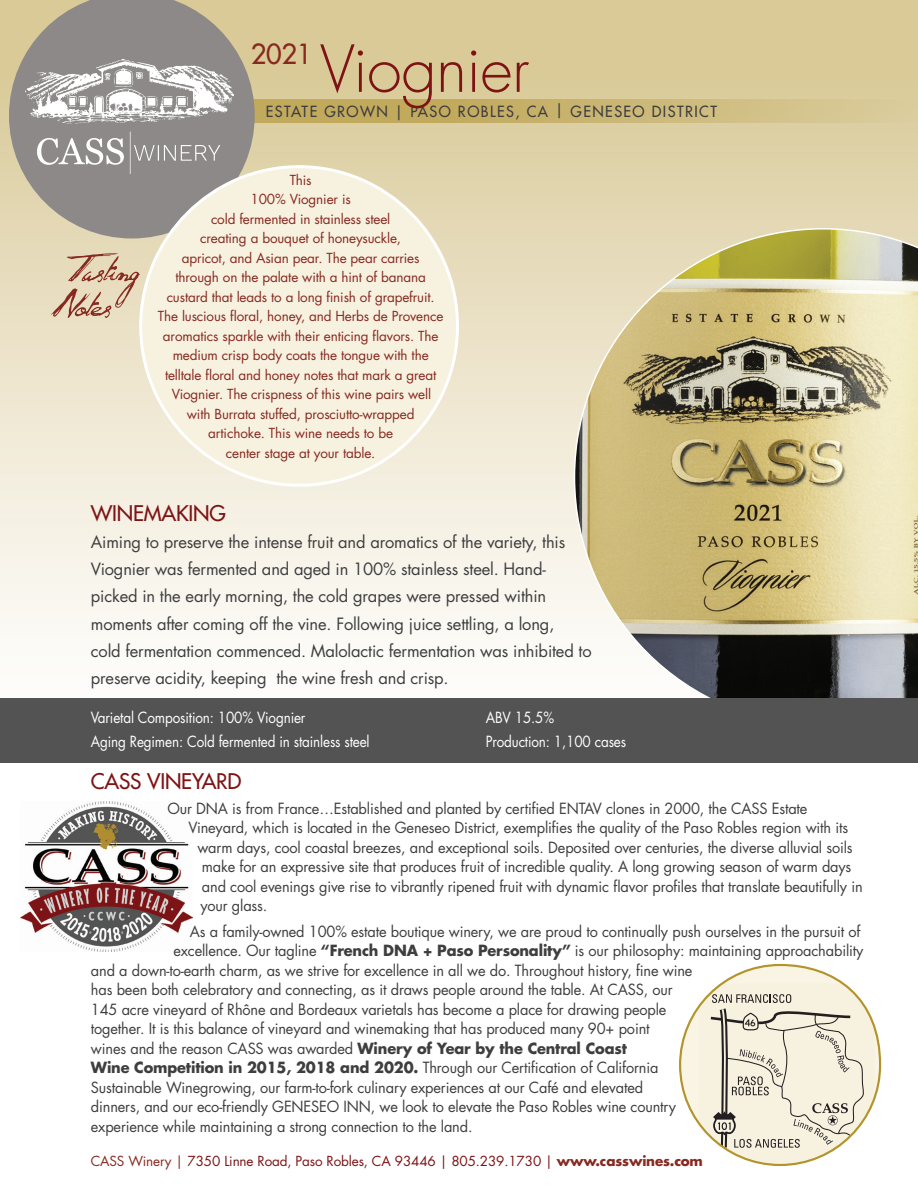
<style>
.page{position:relative;width:918px;height:1188px;background:#fff}
.page>*{position:absolute;margin:0;border:0;box-sizing:border-box;transform-origin:0 0}
.t1{font:300 63px "Futura";letter-spacing:-.01em;color:#7e1315}
.t2{font:27px "Futura";color:#872920}
.t3{font:21px "Futura";letter-spacing:-.01em;color:#7e1315}
.t4{font:16.5px/27.2px "Futura";letter-spacing:-.01em;color:#3e3e3f}
.t5{font:15px "Futura";letter-spacing:-.01em;color:#3e3e3f}
.t6{font:15px "Futura";letter-spacing:-.01em;color:#fff;scale:.9 1}
.t7{font:15px "Futura";letter-spacing:.1em;color:#3e3e3f}
.taste_note_in_circle{font:13.5px/19.5px "Futura";letter-spacing:-.01em;color:#872920;text-align:center}
.t8{font:13.5px "Futura";letter-spacing:-.01em;color:#7e1315}
.s1{font-weight:700}
.s2{color:#872920}
.s3{font-weight:700;color:#872920}
</style>
<div class="page">
<div style="left:0;top:0;width:918px;height:755px;background:linear-gradient(to bottom,#d7c691,#fff)"></div>
<svg style="left:574px;top:228px;width:344px;height:470px;background:#c1b68d"></svg>
<div style="left:0;top:698px;width:918px;height:65px;background:#535353"></div>
<img style="left:20px;top:802px;width:172px;height:149px">
<div style="left:245px;top:100px;width:673px;height:23px;background:linear-gradient(to right,#bca24e,#d8ca99)"></div>
<div style="left:680px;top:965px;width:200px;height:200px;background:#f9f4e4;border-radius:50%"></div>
<svg style="left:699px;top:984px;width:175px;height:181px"></svg>
<svg style="left:9px;top:0;width:246px;height:238px;background:#a39d8f"></svg>
<svg style="left:51px;top:253px;width:89px;height:65px;background:#d6bca2"></svg>
<img style="left:26px;top:60px;width:207px;height:113px">
<div style="left:141px;top:167px;width:317px;height:318px;background:#f7f1e0;border-radius:50%"></div>
<p class="t2" style="left:251px;top:37px;width:63px">2021</p>
<p class="t1" style="left:320px;top:31px;width:211px">Viognier</p>
<p class="t7" style="left:266px;top:102px;width:453px">ESTATE GROWN | PASO ROBLES, CA | GENESEO DISTRICT</p>
<p class="taste_note_in_circle" style="left:158px;top:170px;width:287px">This<br>100% Viognier is<br>cold fermented in stainless steel<br>creating a bouquet of honeysuckle,<br>apricot, and Asian pear. The pear carries<br>through on the palate with a hint of banana custard that leads to a long finish of grapefruit.<br>The luscious floral, honey, and Herbs de Provence aromatics sparkle with their enticing flavors. The medium crisp body coats the tongue with the telltale floral and honey notes that mark a great Viognier. The crispness of this wine pairs well with Burrata stuffed, prosciutto-wrapped artichoke. This wine needs to be<br>center stage at your table.</p>
<p class="t3" style="left:91px;top:500px;width:136px">WINEMAKING</p>
<p class="t4" style="left:91px;top:529px;width:502px">Aiming to preserve the intense fruit and aromatics of the variety, this Viognier was fermented and aged in 100% stainless steel. Hand&shy;picked in the early morning, the cold grapes were pressed within moments after coming off the vine. Following juice settling, a long,<br>cold fermentation commenced. Malolactic fermentation was inhibited to preserve acidity, keeping the wine fresh and crisp.</p>
<p class="t6" style="left:91px;top:708px;width:240px">Varietal Composition: 100% Viognier</p>
<p class="t6" style="left:91px;top:732px;width:312px">Aging Regimen: Cold fermented in stainless steel</p>
<h3 class="t3" style="left:91px;top:768px;width:152px">CASS VINEYARD</h3>
<p class="t6" style="left:486px;top:708px;width:78px">ABV 15.5%</p>
<p class="t6" style="left:486px;top:732px;width:158px">Production: 1,100 cases</p>
<p class="t5" style="left:167px;top:798px;width:642px">Our DNA is from France…Established and planted by certified ENTAV clones in 2000, the CASS Estate</p>
<p class="t5" style="left:188px;top:818px;width:661px">Vineyard, which is located in the Geneseo District, exemplifies the quality of the Paso Robles region with its</p>
<p class="t5" style="left:197px;top:837px;width:657px">warm days, cool coastal breezes, and exceptional soils. Deposited over centuries, the diverse alluvial soils</p>
<p class="t5" style="left:202px;top:857px;width:651px">make for an expressive site that produces fruit of incredible quality. A long growing season of warm days</p>
<p class="t5" style="left:202px;top:876px;width:662px">and cool evenings give rise to vibrantly ripened fruit with dynamic flavor profiles that translate beautifully in</p>
<p class="t5" style="left:200px;top:896px;width:69px">your glass.</p>
<p class="t5" style="left:190px;top:921px;width:672px">As a family-owned 100% estate boutique winery, we are proud to continually push ourselves in the pursuit of</p>
<p class="t5" style="left:173px;top:941px;width:692px">excellence. Our tagline <span class="s1">“French DNA + Paso Personality”</span> is our philosophy: maintaining approachability</p>
<p class="t5" style="left:91px;top:960px;width:603px">and a down-to-earth charm, as we strive for excellence in all we do. Throughout history, fine wine</p>
<p class="t5" style="left:91px;top:980px;width:583px">has been both celebratory and connecting, as it draws people around the table. At CASS, our</p>
<p class="t5" style="left:91px;top:999px;width:577px">145 acre vineyard of Rhône and Bordeaux varietals has become a place for drawing people</p>
<p class="t5" style="left:91px;top:1019px;width:560px">together. It is this balance of vineyard and winemaking that has produced many 90+ point</p>
<p class="t5" style="left:91px;top:1038px;width:538px">wines and the reason CASS was awarded <span class="s1">Winery of Year by the Central Coast</span></p>
<p class="t5" style="left:91px;top:1058px;width:569px"><span class="s1">Wine Competition in 2015, 2018 and 2020.</span> Through our Certification of California</p>
<p class="t5" style="left:91px;top:1077px;width:554px">Sustainable Winegrowing, our farm-to-fork culinary experiences at our Café and elevated</p>
<p class="t5" style="left:91px;top:1097px;width:587px">dinners, and our eco-friendly GENESEO INN, we look to elevate the Paso Robles wine country</p>
<p class="t5" style="left:91px;top:1116px;width:383px">experience while maintaining a strong connection to the land.</p>
<p class="t8" style="left:91px;top:1153px;width:614px"><span class="s2">CASS Winery |</span> 7350 Linne Road, Paso Robles, CA 93446 | 805.239.1730 | <span class="s3">www.casswines.com</span></p>
</div>
